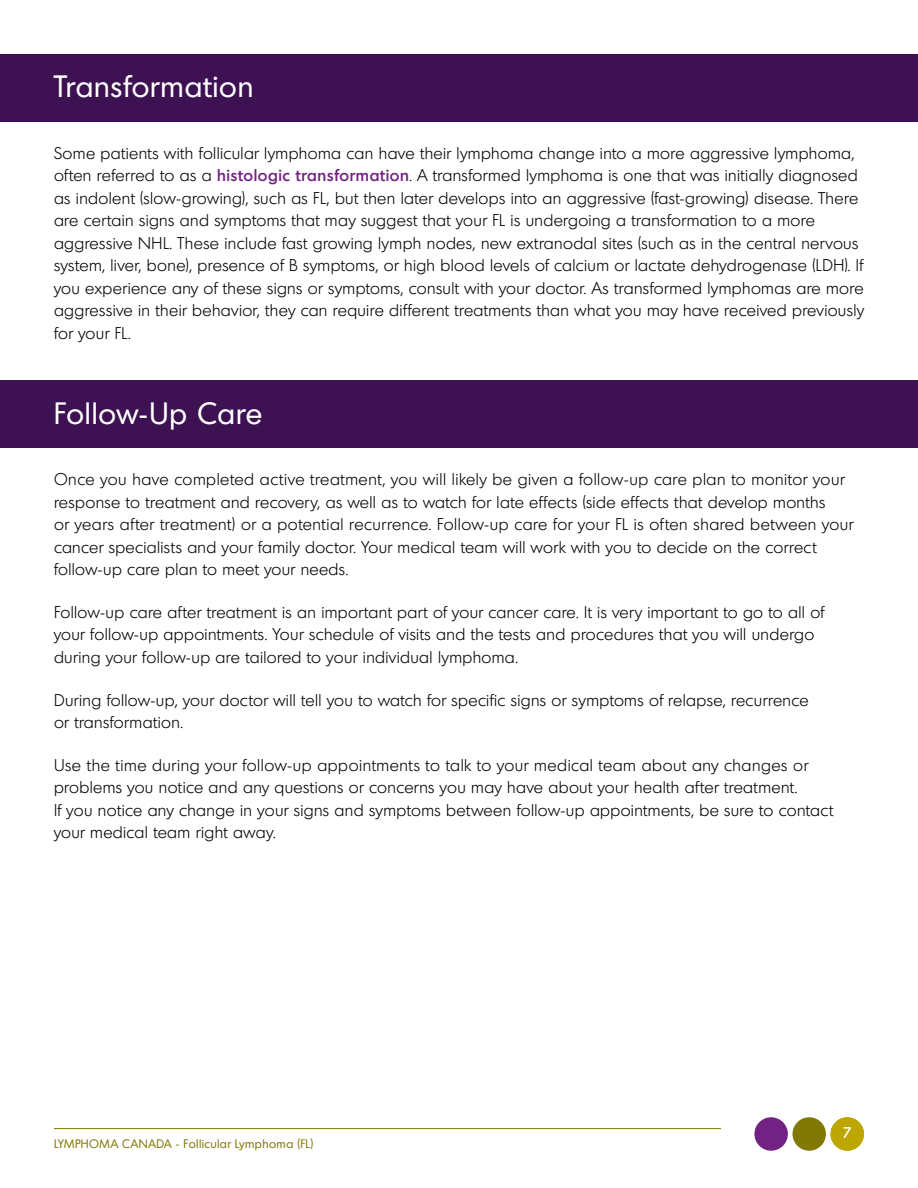
<style>
.page{position:relative;width:918px;height:1188px;background:#fff}
.page>*{position:absolute;margin:0;border:0;box-sizing:border-box;transform-origin:0 0}
.t1{font:30px "Montreal Serial";letter-spacing:.03em;color:#fff}
.t2{font:300 16.5px/22.5px "Montreal Serial";letter-spacing:.025em;color:#000}
.t3{font:500 15px "Montreal Serial";color:#fff}
.t4{font:12px "Montreal Serial";letter-spacing:.035em;color:#827905}
.s1{font-weight:500;color:#722282}
</style>
<div class="page">
<div style="left:754px;top:1117px;width:34px;height:34px;background:#722282;border-radius:50%"></div>
<div style="left:792px;top:1117px;width:34px;height:34px;background:#827905;border-radius:50%"></div>
<div style="left:831px;top:1117px;width:33px;height:34px;background:#bda600;border-radius:50%"></div>
<hr style="left:54px;top:1128px;width:667px;height:1px;background:#827905">
<div style="left:0;top:54px;width:918px;height:68px;background:#3d1152"></div>
<div style="left:0;top:380px;width:918px;height:68px;background:#3d1152"></div>
<h1 class="t1" style="left:54px;top:67px;width:201px">Transformation</h1>
<p class="t2" style="left:54px;top:142px;width:812px">Some patients with follicular lymphoma can have their lymphoma change into a more aggressive lymphoma, often referred to as a <span class="s1">histologic transformation</span>. A transformed lymphoma is one that was initially diagnosed as indolent (slow-growing), such as FL, but then later develops into an aggressive (fast-growing) disease. There are certain signs and symptoms that may suggest that your FL is undergoing a transformation to a more aggressive NHL. These include fast growing lymph nodes, new extranodal sites (such as in the central nervous system, liver, bone), presence of B symptoms, or high blood levels of calcium or lactate dehydrogenase (LDH). If you experience any of these signs or symptoms, consult with your doctor. As transformed lymphomas are more aggressive in their behavior, they can require different treatments than what you may have received previously for your FL.</p>
<h1 class="t1" style="left:54px;top:394px;width:210px">Follow-Up Care</h1>
<p class="t2" style="left:54px;top:468px;width:801px">Once you have completed active treatment, you will likely be given a follow-up care plan to monitor your response to treatment and recovery, as well as to watch for late effects (side effects that develop months<br>or years after treatment) or a potential recurrence. Follow-up care for your FL is often shared between your cancer specialists and your family doctor. Your medical team will work with you to decide on the correct follow-up care plan to meet your needs.</p>
<p class="t2" style="left:54px;top:601px;width:772px">Follow-up care after treatment is an important part of your cancer care. It is very important to go to all of your follow-up appointments. Your schedule of visits and the tests and procedures that you will undergo during your follow-up are tailored to your individual lymphoma.</p>
<p class="t2" style="left:54px;top:688px;width:756px">During follow-up, your doctor will tell you to watch for specific signs or symptoms of relapse, recurrence or transformation.</p>
<p class="t2" style="left:54px;top:754px;width:781px">Use the time during your follow-up appointments to talk to your medical team about any changes or problems you notice and any questions or concerns you may have about your health after treatment.<br>If you notice any change in your signs and symptoms between follow-up appointments, be sure to contact your medical team right away.</p>
<p class="t4" style="left:54px;top:1136px;width:261px">LYMPHOMA CANADA - Follicular Lymphoma (FL)</p>
<p class="t3" style="left:843px;top:1123px;width:10px">7</p>
</div>
